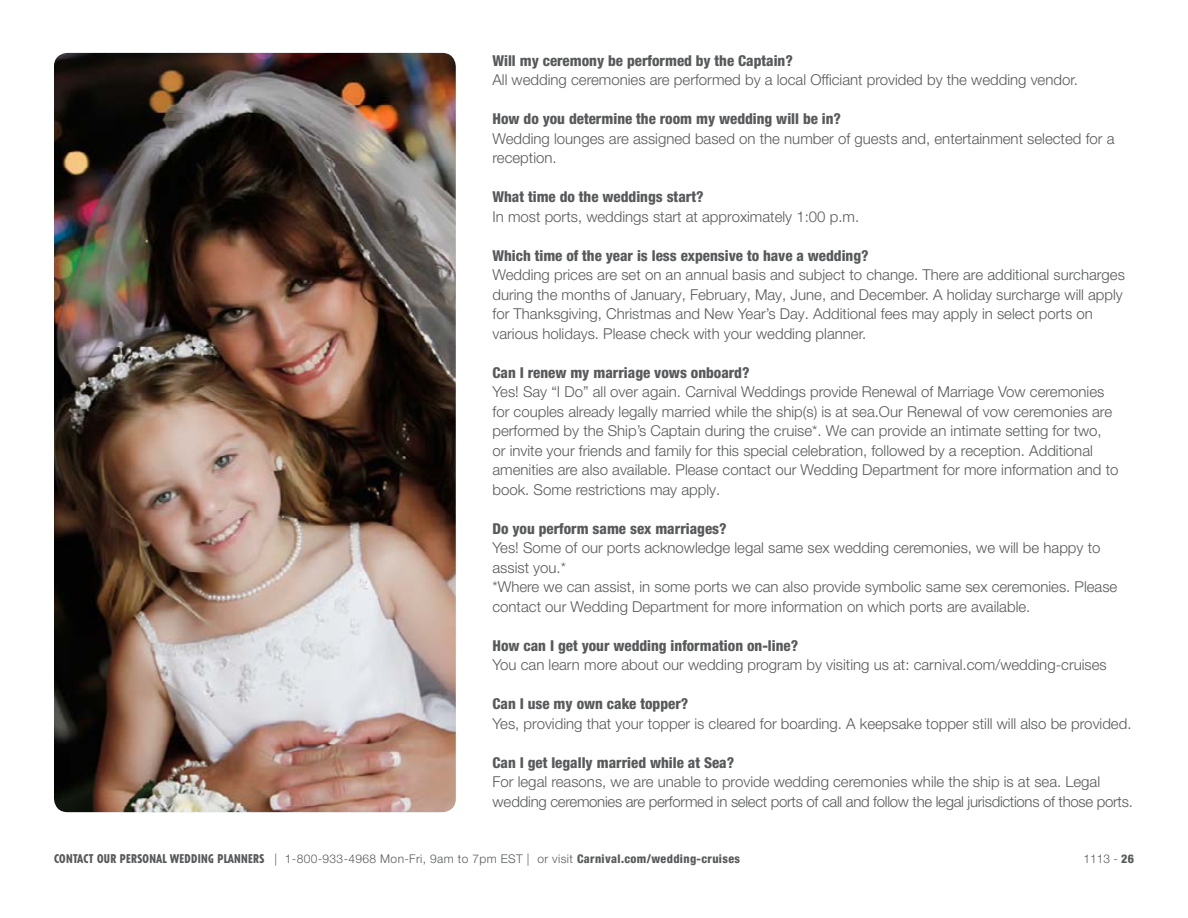
<style>
.page{position:relative;width:1188px;height:918px;background:#fff}
.page>*{position:absolute;margin:0;border:0;box-sizing:border-box;transform-origin:0 0}
.t1{font:300 15px/19.5px "Helvetica Neue LT Pro";color:#58595b}
.t2{font:800 condensed 15px "Helvetica Neue LT Std";color:#58595b}
.t3{font:300 15px/19.5px "Helvetica Neue LT Pro";letter-spacing:-.02em;color:#58595b}
.t4{font:300 12px "Helvetica Neue LT Pro";letter-spacing:.03em;color:#58595b}
.s1{font-family:"Tempo Std";font-weight:800;font-stretch:condensed}
.s2{font-family:"Helvetica Neue LT Std";font-weight:800;font-stretch:condensed}
</style>
<div class="page">
<img style="left:54px;top:53px;width:402px;height:759px">
<p class="t2" style="left:492px;top:51px;width:302px">Will my ceremony be performed by the Captain?</p>
<p class="t1" style="left:492px;top:70px;width:587px">All wedding ceremonies are performed by a local Officiant provided by the wedding vendor.</p>
<p class="t2" style="left:492px;top:110px;width:350px">How do you determine the room my wedding will be in?</p>
<p class="t1" style="left:492px;top:128px;width:624px">Wedding lounges are assigned based on the number of guests and, entertainment selected for a reception.</p>
<p class="t2" style="left:492px;top:188px;width:213px">What time do the weddings start?</p>
<p class="t1" style="left:492px;top:206px;width:368px">In most ports, weddings start at approximately 1:00 p.m.</p>
<p class="t2" style="left:492px;top:246px;width:378px">Which time of the year is less expensive to have a wedding?</p>
<p class="t1" style="left:492px;top:265px;width:634px">Wedding prices are set on an annual basis and subject to change. There are additional surcharges during the months of January, February, May, June, and December. A holiday surcharge will apply for Thanksgiving, Christmas and New Year’s Day. Additional fees may apply in select ports on various holidays. Please check with your wedding planner.</p>
<p class="t2" style="left:492px;top:363px;width:259px">Can I renew my marriage vows onboard?</p>
<p class="t1" style="left:492px;top:382px;width:628px">Yes! Say “I Do” all over again. Carnival Weddings provide Renewal of Marriage Vow ceremonies for couples already legally married while the ship(s) is at sea.Our Renewal of vow ceremonies are performed by the Ship’s Captain during the cruise*. We can provide an intimate setting for two, or invite your friends and family for this special celebration, followed by a reception. Additional amenities are also available. Please contact our Wedding Department for more information and to book. Some restrictions may apply.</p>
<p class="t2" style="left:492px;top:519px;width:236px">Do you perform same sex marriages?</p>
<p class="t1" style="left:492px;top:538px;width:626px">Yes! Some of our ports acknowledge legal same sex wedding ceremonies, we will be happy to assist you.*<br>*Where we can assist, in some ports we can also provide symbolic same sex ceremonies. Please contact our Wedding Department for more information on which ports are available.</p>
<p class="t2" style="left:492px;top:636px;width:307px">How can I get your wedding information on-line?</p>
<p class="t1" style="left:492px;top:655px;width:616px">You can learn more about our wedding program by visiting us at: carnival.com/wedding-cruises</p>
<p class="t2" style="left:492px;top:695px;width:198px">Can I use my own cake topper?</p>
<p class="t1" style="left:492px;top:713px;width:641px">Yes, providing that your topper is cleared for boarding. A keepsake topper still will also be provided.</p>
<p class="t2" style="left:492px;top:753px;width:243px">Can I get legally married while at Sea?</p>
<p class="t3" style="left:492px;top:772px;width:642px">For legal reasons, we are unable to provide wedding ceremonies while the ship is at sea. Legal wedding ceremonies are performed in select ports of call and follow the legal jurisdictions of those ports.</p>
<p class="t4" style="left:54px;top:852px;width:688px"><span class="s1">CONTACT OUR PERSONAL WEDDING PLANNERS</span> | 1-800-933-4968 Mon-Fri, 9am to 7pm EST | or visit <span class="s2">Carnival.com/wedding-cruises</span></p>
<p class="t4" style="left:1083px;top:852px;width:52px">1113 - <span class="s2">26</span></p>
</div>
